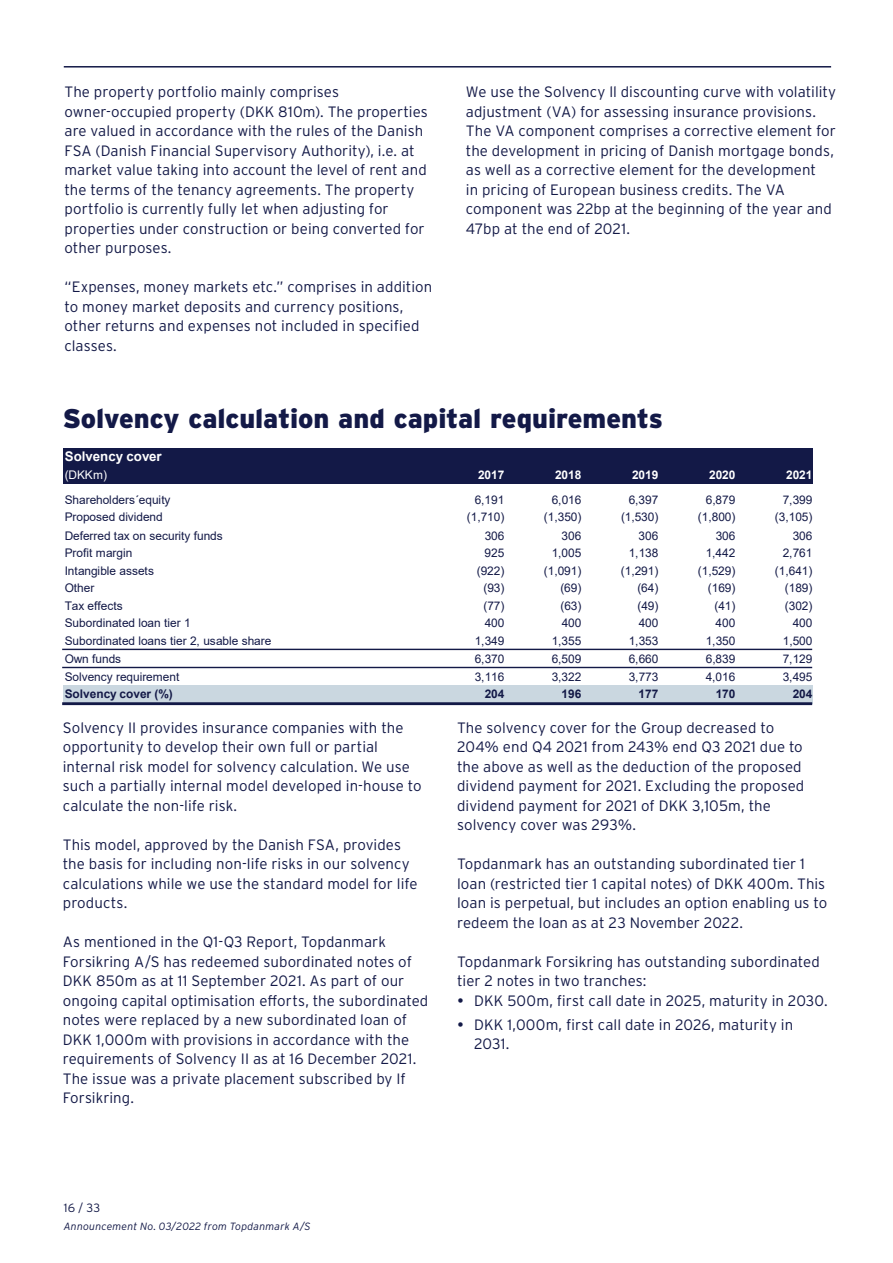
<style>
.page{position:relative;width:893px;height:1263px;background:#fff}
.page>*{position:absolute;margin:0;border:0;box-sizing:border-box;transform-origin:0 0}
.t1{font:900 27px "Interstate";color:#131947}
.t2{font:300 15px/19.5px "Interstate";letter-spacing:.005em;color:#131947}
.t3{font:700 13.35px "Arial";color:#fff}
.t4{font:300 12px "Interstate";color:#131947}
.t5{font:11.85px "Arial";letter-spacing:-.005em;color:#131947}
.t6{font:700 11.85px "Arial";color:#131947}
.t7{font:700 11.85px "Arial";letter-spacing:-.005em;color:#fff}
.t8{font:11.85px "Arial";color:#fff}
.t9{font:italic 300 10.5px "Interstate";letter-spacing:.015em;color:#131947}
</style>
<div class="page">
<hr style="left:64px;top:66px;width:767px;height:2px;background:#131947">
<div style="left:63px;top:448px;width:749px;height:36px;background:#131947"></div>
<div style="left:63px;top:686px;width:749px;height:18px;background:#cad7e0"></div>
<hr style="left:62px;top:649px;width:750px;height:1px;background:#131947">
<hr style="left:62px;top:667px;width:750px;height:1px;background:#131947">
<hr style="left:62px;top:702px;width:750px;height:3px;background:#131947">
<p class="t2" style="left:64px;top:81px;width:365px">The property portfolio mainly comprises owner-occupied property (DKK 810m). The properties are valued in accordance with the rules of the Danish FSA (Danish Financial Supervisory Authority), i.e. at market value taking into account the level of rent and the terms of the tenancy agreements. The property portfolio is currently fully let when adjusting for properties under construction or being converted for other purposes.</p>
<p class="t2" style="left:64px;top:276px;width:369px">“Expenses, money markets etc.” comprises in addition to money market deposits and currency positions, other returns and expenses not included in specified classes.</p>
<p class="t2" style="left:466px;top:81px;width:372px">We use the Solvency ll discounting curve with volatility adjustment (VA) for assessing insurance provisions.<br>The VA component comprises a corrective element for the development in pricing of Danish mortgage bonds, as well as a corrective element for the development<br>in pricing of European business credits. The VA component was 22bp at the beginning of the year and 47bp at the end of 2021.</p>
<h1 class="t1" style="left:63px;top:398px;width:601px">Solvency calculation and capital requirements</h1>
<p class="t3" style="left:65px;top:447px;width:98px">Solvency cover</p>
<p class="t8" style="left:65px;top:467px;width:44px">(DKKm)</p>
<p class="t7" style="left:478px;top:467px;width:28px">2017</p>
<p class="t7" style="left:555px;top:467px;width:28px">2018</p>
<p class="t7" style="left:632px;top:467px;width:28px">2019</p>
<p class="t7" style="left:709px;top:467px;width:28px">2020</p>
<p class="t7" style="left:786px;top:467px;width:28px">2021</p>
<p class="t5" style="left:65px;top:492px;width:107px">Shareholders´equity</p>
<p class="t5" style="left:475px;top:492px;width:31px">6,191</p>
<p class="t5" style="left:552px;top:492px;width:31px">6,016</p>
<p class="t5" style="left:629px;top:492px;width:31px">6,397</p>
<p class="t5" style="left:706px;top:492px;width:31px">6,879</p>
<p class="t5" style="left:783px;top:492px;width:31px">7,399</p>
<p class="t5" style="left:65px;top:509px;width:100px">Proposed dividend</p>
<p class="t5" style="left:467px;top:509px;width:39px">(1,710)</p>
<p class="t5" style="left:544px;top:509px;width:39px">(1,350)</p>
<p class="t5" style="left:621px;top:509px;width:39px">(1,530)</p>
<p class="t5" style="left:698px;top:509px;width:39px">(1,800)</p>
<p class="t5" style="left:775px;top:509px;width:39px">(3,105)</p>
<p class="t5" style="left:65px;top:527px;width:160px">Deferred tax on security funds</p>
<p class="t5" style="left:485px;top:527px;width:21px">306</p>
<p class="t5" style="left:562px;top:527px;width:21px">306</p>
<p class="t5" style="left:639px;top:527px;width:21px">306</p>
<p class="t5" style="left:716px;top:527px;width:21px">306</p>
<p class="t5" style="left:793px;top:527px;width:21px">306</p>
<p class="t5" style="left:65px;top:544px;width:69px">Profit margin</p>
<p class="t5" style="left:485px;top:544px;width:21px">925</p>
<p class="t5" style="left:552px;top:544px;width:31px">1,005</p>
<p class="t5" style="left:629px;top:544px;width:31px">1,138</p>
<p class="t5" style="left:706px;top:544px;width:31px">1,442</p>
<p class="t5" style="left:783px;top:544px;width:31px">2,761</p>
<p class="t5" style="left:65px;top:562px;width:91px">Intangible assets</p>
<p class="t5" style="left:477px;top:562px;width:29px">(922)</p>
<p class="t5" style="left:544px;top:562px;width:39px">(1,091)</p>
<p class="t5" style="left:621px;top:562px;width:39px">(1,291)</p>
<p class="t5" style="left:698px;top:562px;width:39px">(1,529)</p>
<p class="t5" style="left:775px;top:562px;width:39px">(1,641)</p>
<p class="t5" style="left:65px;top:579px;width:31px">Other</p>
<p class="t5" style="left:483px;top:579px;width:22px">(93)</p>
<p class="t5" style="left:560px;top:579px;width:22px">(69)</p>
<p class="t5" style="left:637px;top:579px;width:22px">(64)</p>
<p class="t5" style="left:708px;top:579px;width:29px">(169)</p>
<p class="t5" style="left:785px;top:579px;width:29px">(189)</p>
<p class="t5" style="left:65px;top:597px;width:60px">Tax effects</p>
<p class="t5" style="left:483px;top:597px;width:22px">(77)</p>
<p class="t5" style="left:560px;top:597px;width:22px">(63)</p>
<p class="t5" style="left:637px;top:597px;width:22px">(49)</p>
<p class="t5" style="left:714px;top:597px;width:22px">(41)</p>
<p class="t5" style="left:785px;top:597px;width:29px">(302)</p>
<p class="t5" style="left:65px;top:614px;width:127px">Subordinated loan tier 1</p>
<p class="t5" style="left:485px;top:614px;width:21px">400</p>
<p class="t5" style="left:562px;top:614px;width:21px">400</p>
<p class="t5" style="left:639px;top:614px;width:21px">400</p>
<p class="t5" style="left:716px;top:614px;width:21px">400</p>
<p class="t5" style="left:793px;top:614px;width:21px">400</p>
<p class="t5" style="left:65px;top:633px;width:208px">Subordinated loans tier 2, usable share</p>
<p class="t5" style="left:475px;top:633px;width:31px">1,349</p>
<p class="t5" style="left:552px;top:633px;width:31px">1,355</p>
<p class="t5" style="left:629px;top:633px;width:31px">1,353</p>
<p class="t5" style="left:706px;top:633px;width:31px">1,350</p>
<p class="t5" style="left:783px;top:633px;width:31px">1,500</p>
<p class="t5" style="left:65px;top:651px;width:58px">Own funds</p>
<p class="t5" style="left:475px;top:651px;width:31px">6,370</p>
<p class="t5" style="left:552px;top:651px;width:31px">6,509</p>
<p class="t5" style="left:629px;top:651px;width:31px">6,660</p>
<p class="t5" style="left:706px;top:651px;width:31px">6,839</p>
<p class="t5" style="left:783px;top:651px;width:31px">7,129</p>
<p class="t5" style="left:65px;top:669px;width:116px">Solvency requirement</p>
<p class="t5" style="left:475px;top:669px;width:31px">3,116</p>
<p class="t5" style="left:552px;top:669px;width:31px">3,322</p>
<p class="t5" style="left:629px;top:669px;width:31px">3,773</p>
<p class="t5" style="left:706px;top:669px;width:31px">4,016</p>
<p class="t5" style="left:783px;top:669px;width:31px">3,495</p>
<p class="t6" style="left:65px;top:685px;width:110px">Solvency cover (%)</p>
<p class="t6" style="left:485px;top:685px;width:21px">204</p>
<p class="t6" style="left:562px;top:685px;width:21px">196</p>
<p class="t6" style="left:639px;top:685px;width:21px">177</p>
<p class="t6" style="left:716px;top:685px;width:21px">170</p>
<p class="t6" style="left:793px;top:685px;width:21px">204</p>
<p class="t2" style="left:63px;top:717px;width:360px">Solvency II provides insurance companies with the opportunity to develop their own full or partial internal risk model for solvency calculation. We use such a partially internal model developed in-house to calculate the non-life risk.</p>
<p class="t2" style="left:63px;top:834px;width:356px">This model, approved by the Danish FSA, provides the basis for including non-life risks in our solvency calculations while we use the standard model for life products.</p>
<p class="t2" style="left:63px;top:931px;width:367px">As mentioned in the Q1-Q3 Report, Topdanmark Forsikring A/S has redeemed subordinated notes of DKK 850m as at 11 September 2021. As part of our ongoing capital optimisation efforts, the subordinated notes were replaced by a new subordinated loan of DKK 1,000m with provisions in accordance with the requirements of Solvency II as at 16 December 2021.<br>The issue was a private placement subscribed by If Forsikring.</p>
<p class="t2" style="left:457px;top:717px;width:349px">The solvency cover for the Group decreased to 204% end Q4 2021 from 243% end Q3 2021 due to the above as well as the deduction of the proposed dividend payment for 2021. Excluding the proposed dividend payment for 2021 of DKK 3,105m, the solvency cover was 293%.</p>
<p class="t2" style="left:457px;top:853px;width:372px">Topdanmark has an outstanding subordinated tier 1 loan (restricted tier 1 capital notes) of DKK 400m. This loan is perpetual, but includes an option enabling us to redeem the loan as at 23 November 2022.</p>
<p class="t2" style="left:457px;top:951px;width:364px">Topdanmark Forsikring has outstanding subordinated tier 2 notes in two tranches:</p>
<p class="t2" style="left:474px;top:988px;width:355px;line-height:23.7px">DKK 500m, first call date in 2025, maturity in 2030.<br>DKK 1,000m, first call date in 2026, maturity in</p>
<p class="t2" style="left:474px;top:1033px;width:37px">2031.</p>
<p class="t4" style="left:64px;top:1199px;width:38px">16 / 33</p>
<p class="t9" style="left:64px;top:1218px;width:248px">Announcement No. 03/2022 from Topdanmark A/S</p>
</div>
